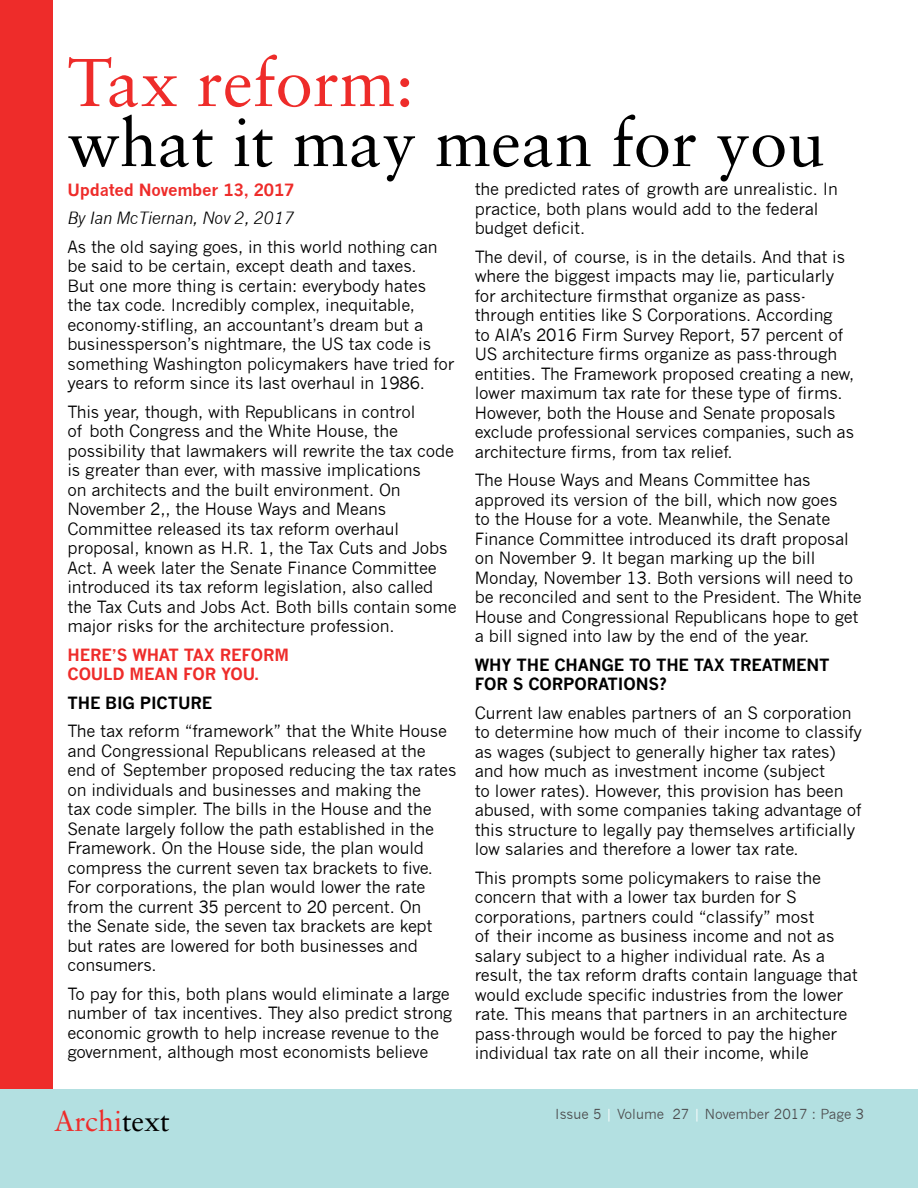
<style>
.page{position:relative;width:918px;height:1188px;background:#fff}
.page>*{position:absolute;margin:0;border:0;box-sizing:border-box;transform-origin:0 0}
.t1{font:67.5px "Sabon";color:#000}
.t2{font:67.5px "Sabon";color:#ee2c2a}
.t3{font:28.5px "Sabon";color:#ee2c2a}
.t4{font:16.5px/19.5px "News Gothic";letter-spacing:-.01em;color:#000}
.t5{font:700 16.5px/19.5px "News Gothic";letter-spacing:-.01em;color:#000}
.t6{font:700 16.5px/19.5px "News Gothic";letter-spacing:-.01em;color:#ee2c2a}
.t7{font:italic 16.5px "News Gothic";letter-spacing:-.01em;color:#000}
.t8{font:13.5px "News Gothic";color:#4d4d4f}
.s1{color:#000}
.s2{color:#fff}
</style>
<div class="page">
<div style="left:0;top:1089px;width:918px;height:99px;background:#b3e0e1"></div>
<div style="left:0;top:0;width:53px;height:1089px;background:#ee2c2a"></div>
<h1 class="t2" style="left:68px;top:42px;width:348px">Tax reform:</h1>
<h1 class="t1" style="left:68px;top:102px;width:759px">what it may mean for you</h1>
<p class="t6" style="left:68px;top:180px;width:229px">Updated November 13, 2017</p>
<p class="t7" style="left:68px;top:208px;width:228px">By Ian McTiernan, Nov 2, 2017</p>
<p class="t4" style="left:68px;top:237px;width:389px">As the old saying goes, in this world nothing can be said to be certain, except death and taxes.<br>But one more thing is certain: everybody hates the tax code. Incredibly complex, inequitable, economy-stifling, an accountant’s dream but a businessperson’s nightmare, the US tax code is something Washington policymakers have tried for years to reform since its last overhaul in 1986.</p>
<p class="t4" style="left:68px;top:402px;width:391px">This year, though, with Republicans in control<br>of both Congress and the White House, the possibility that lawmakers will rewrite the tax code is greater than ever, with massive implications<br>on architects and the built environment. On November 2,, the House Ways and Means Committee released its tax reform overhaul proposal, known as H.R. 1, the Tax Cuts and Jobs Act. A week later the Senate Finance Committee introduced its tax reform legislation, also called the Tax Cuts and Jobs Act. Both bills contain some major risks for the architecture profession.</p>
<p class="t6" style="left:68px;top:645px;width:223px">HERE’S WHAT TAX REFORM<br>COULD MEAN FOR YOU.</p>
<p class="t5" style="left:68px;top:693px;width:146px">THE BIG PICTURE</p>
<p class="t4" style="left:68px;top:721px;width:390px">The tax reform “framework” that the White House and Congressional Republicans released at the end of September proposed reducing the tax rates on individuals and businesses and making the<br>tax code simpler. The bills in the House and the Senate largely follow the path established in the Framework. On the House side, the plan would compress the current seven tax brackets to five.<br>For corporations, the plan would lower the rate from the current 35 percent to 20 percent. On<br>the Senate side, the seven tax brackets are kept but rates are lowered for both businesses and consumers.</p>
<p class="t4" style="left:68px;top:984px;width:386px">To pay for this, both plans would eliminate a large number of tax incentives. They also predict strong economic growth to help increase revenue to the government, although most economists believe</p>
<p class="t4" style="left:475px;top:180px;width:365px">the predicted rates of growth are unrealistic. In practice, both plans would add to the federal budget deficit.</p>
<p class="t4" style="left:475px;top:247px;width:381px">The devil, of course, is in the details. And that is where the biggest impacts may lie, particularly for architecture firmsthat organize as pass&shy;through entities like S Corporations. According<br>to AIA’s 2016 Firm Survey Report, 57 percent of US architecture firms organize as pass-through entities. The Framework proposed creating a new, lower maximum tax rate for these type of firms.<br>However, both the House and Senate proposals exclude professional services companies, such as architecture firms, from tax relief.</p>
<p class="t4" style="left:475px;top:471px;width:389px">The House Ways and Means Committee has approved its version of the bill, which now goes<br>to the House for a vote. Meanwhile, the Senate Finance Committee introduced its draft proposal on November 9. It began marking up the bill Monday, November 13. Both versions will need to be reconciled and sent to the President. The White House and Congressional Republicans hope to get a bill signed into law by the end of the year.</p>
<p class="t5" style="left:475px;top:655px;width:356px">WHY THE CHANGE TO THE TAX TREATMENT<br>FOR S CORPORATIONS?</p>
<p class="t4" style="left:475px;top:703px;width:389px">Current law enables partners of an S corporation to determine how much of their income to classify as wages (subject to generally higher tax rates) and how much as investment income (subject<br>to lower rates). However, this provision has been abused, with some companies taking advantage of this structure to legally pay themselves artificially low salaries and therefore a lower tax rate.</p>
<p class="t4" style="left:475px;top:868px;width:385px">This prompts some policymakers to raise the concern that with a lower tax burden for S corporations, partners could “classify” most<br>of their income as business income and not as salary subject to a higher individual rate. As a result, the tax reform drafts contain language that would exclude specific industries from the lower rate. This means that partners in an architecture pass-through would be forced to pay the higher individual tax rate on all their income, while</p>
<h2 class="t3" style="left:54px;top:1104px;width:117px">Archi<span class="s1">text</span></h2>
<p class="t8" style="left:555px;top:1107px;width:310px">Issue 5 <span class="s2">|</span> Volume 27 <span class="s2">|</span> November 2017 : Page 3</p>
</div>
